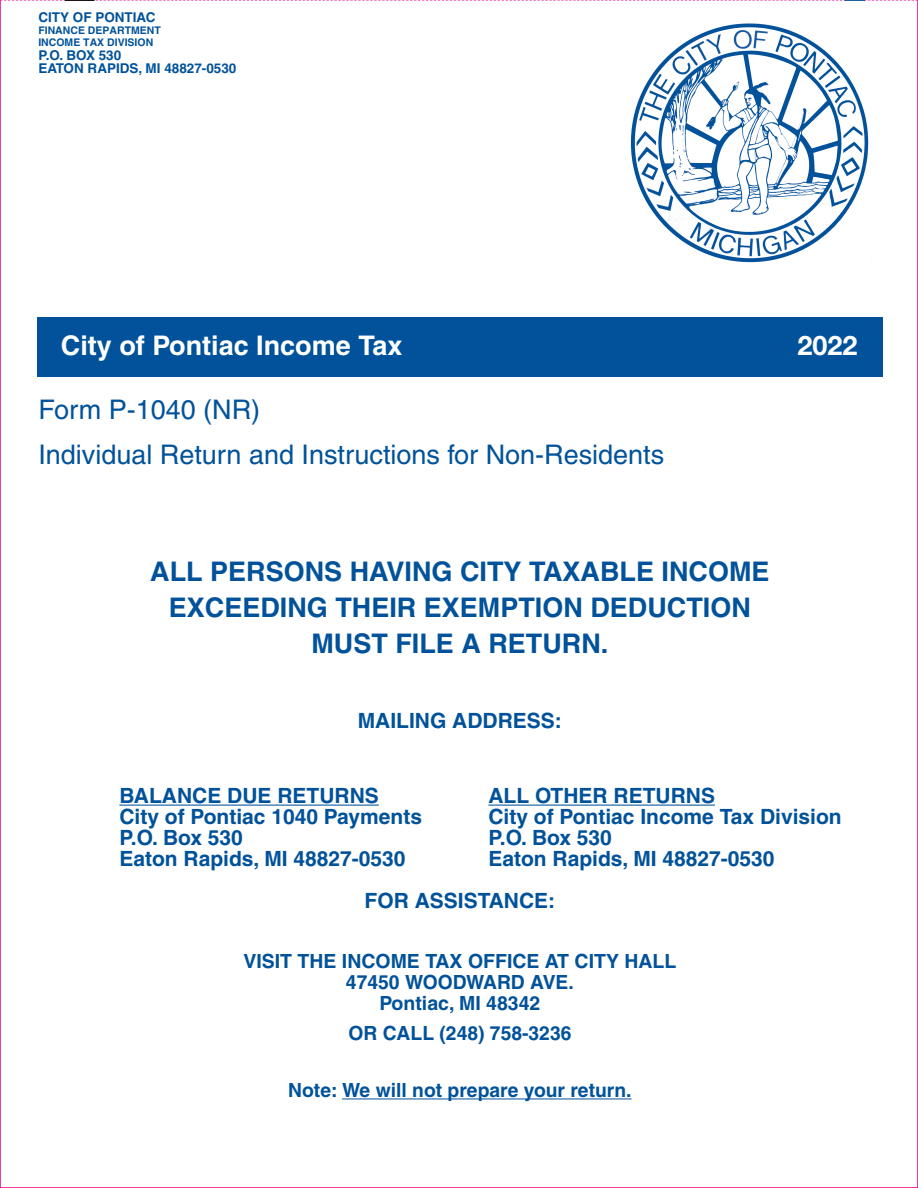
<style>
.page{position:relative;width:918px;height:1188px;background:#fff}
.page>*{position:absolute;margin:0;border:0;box-sizing:border-box;transform-origin:0 0}
.t1{font:700 27px/36px "Helvetica";color:#01529a;text-align:center}
.t2{font:27px/45px "Helvetica";color:#01529a}
.t3{font:700 27px "Helvetica";color:#fff}
.t4{font:700 27px "Helvetica Neue";color:#fff}
.t5{font:700 21px/42px "Helvetica";color:#01529a}
.t6{font:700 19.5px/21px "Helvetica";color:#01529a;text-align:center}
.t7{font:700 13.5px/13.5px "Helvetica";color:#01529a}
.t8{font:700 10.5px/12px "Helvetica";color:#01529a}
</style>
<div class="page">
<div style="left:37px;top:317px;width:846px;height:60px;background:#01529a"></div>
<hr style="left:119px;top:805px;width:260px;height:1px;background:#01529a">
<hr style="left:488px;top:805px;width:227px;height:1px;background:#01529a">
<hr style="left:342px;top:1098px;width:290px;height:1px;background:#01529a">
<img style="left:630px;top:23px;width:239px;height:240px">
<svg style="left:0;top:0;width:918px;height:1px"></svg>
<p class="t7" style="left:38px;top:10px;width:119px">CITY OF PONTIAC</p>
<p class="t8" style="left:38px;top:24px;width:124px">FINANCE DEPARTMENT<br>INCOME TAX DIVISION</p>
<p class="t7" style="left:38px;top:48px;width:200px">P.O. BOX 530<br>EATON RAPIDS, MI 48827-0530</p>
<p class="t3" style="left:61px;top:329px;width:343px">City of Pontiac Income Tax</p>
<p class="t4" style="left:797px;top:329px;width:77px">20229</p>
<p class="t2" style="left:38px;top:387px;width:627px">Form P-1040 (NR)<br>Individual Return and Instructions for Non-Residents</p>
<p class="t1" style="left:150px;top:553px;width:621px">ALL PERSONS HAVING CITY TAXABLE INCOME<br>EXCEEDING THEIR EXEMPTION DEDUCTION<br>MUST FILE A RETURN.</p>
<p class="t5" style="left:358px;top:699px;width:206px">MAILING ADDRESS:</p>
<p class="t5" style="left:119px;top:774px;width:261px">BALANCE DUE RETURNS</p>
<p class="t5" style="left:488px;top:774px;width:228px">ALL OTHER RETURNS</p>
<p class="t5" style="left:119px;top:795px;width:304px">City of Pontiac 1040 Payments</p>
<p class="t5" style="left:488px;top:795px;width:355px">City of Pontiac Income Tax Division</p>
<p class="t5" style="left:119px;top:816px;width:125px">P.O. Box 530</p>
<p class="t5" style="left:488px;top:816px;width:125px">P.O. Box 530</p>
<p class="t5" style="left:119px;top:837px;width:288px">Eaton Rapids, MI 48827-0530</p>
<p class="t5" style="left:365px;top:837px;width:412px;text-indent:124px">Eaton Rapids, MI 48827-0530<br>FOR ASSISTANCE:</p>
<p class="t6" style="left:243px;top:950px;width:435px">VISIT THE INCOME TAX OFFICE AT CITY HALL<br>47450 WOODWARD AVE.<br>Pontiac, MI 48342</p>
<p class="t6" style="left:348px;top:1022px;width:225px">OR CALL (248) 758-3236</p>
<p class="t6" style="left:288px;top:1079px;width:345px">Note: We will not prepare your return.</p>
</div>
